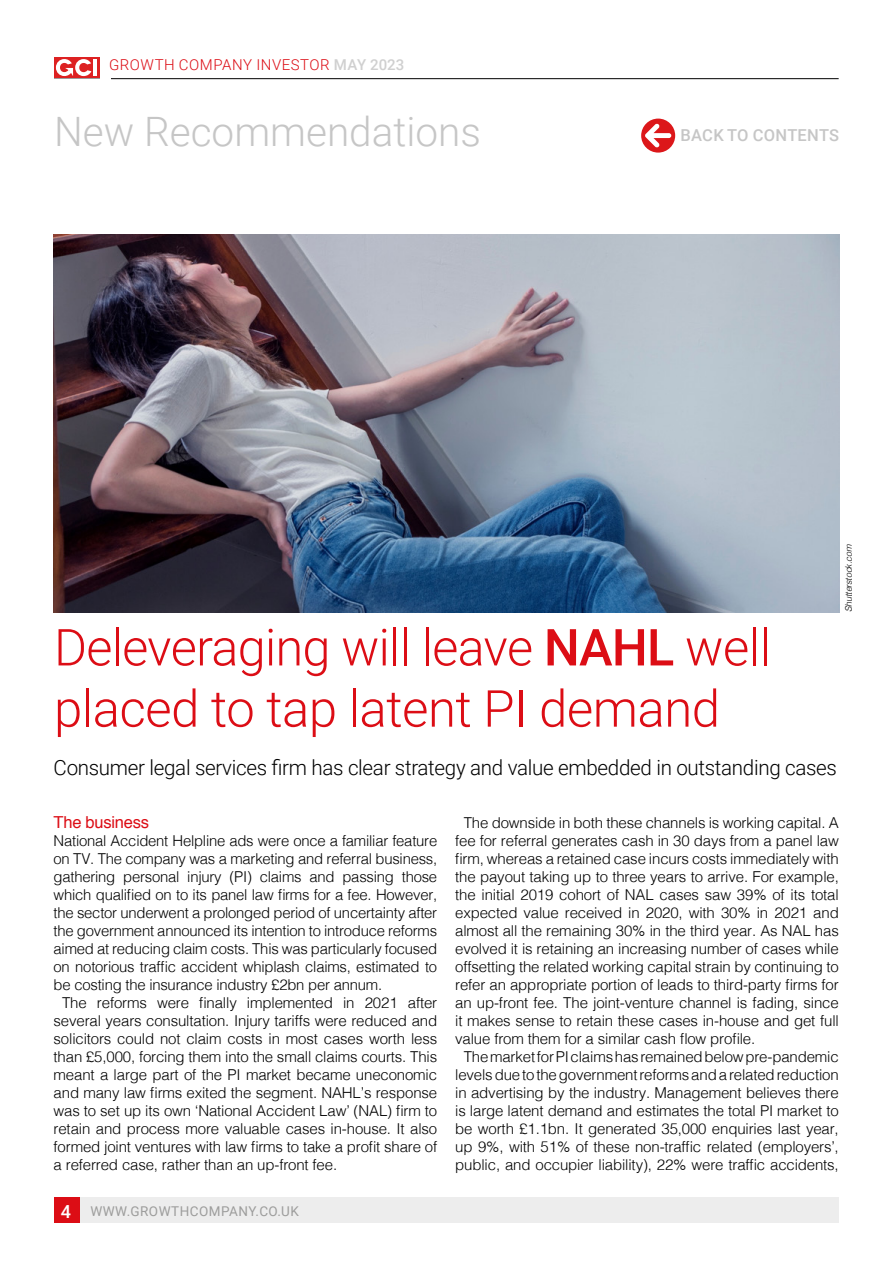
<style>
.page{position:relative;width:893px;height:1263px;background:#fff}
.page>*{position:absolute;margin:0;border:0;box-sizing:border-box;transform-origin:0 0}
.t1{font:300 51px/61.2px "Roboto";letter-spacing:-.01em;color:#dc0d15}
.t2{font:300 40.5px "Roboto";color:#c6c6c6}
.t3{font:300 21px "Roboto";letter-spacing:-.015em;color:#000}
.t4{font:500 16.5px "Roboto";letter-spacing:.015em;color:#c6c6c6}
.t5{font:16.5px "Helvetica";letter-spacing:-.015em;color:#dc0d15}
.t6{font:300 15px "Helvetica";letter-spacing:-.01em;color:#000}
.t7{font:300 15px "Roboto";letter-spacing:.035em;color:#dc0d15}
.t8{font:13.5px "Roboto";letter-spacing:.035em;color:#9d9d9c}
.t9{font:italic 300 9px "Helvetica";color:#000}
.s1{font-weight:500;color:#d0d0d0}
.s2{font-weight:500}
.s3{font-weight:500;font-size:18px;color:#fff}
</style>
<div class="page">
<div style="left:54px;top:1197px;width:784px;height:25px;background:#ededed"></div>
<div style="left:54px;top:1197px;width:26px;height:25px;background:#dc0d15"></div>
<hr style="left:111px;top:78px;width:728px;height:1px;background:#000">
<div style="left:54px;top:57px;width:45px;height:22px;background:#dd2122"></div>
<hr style="left:54px;top:78px;width:45px;height:1px;background:#9d9c9e">
<hr style="left:93px;top:59px;width:4px;height:17px;background:#fff">
<svg style="left:56px;top:59px;width:35px;height:17px"></svg>
<img style="left:53px;top:234px;width:786px;height:378px">
<svg style="left:641px;top:119px;width:34px;height:34px"></svg>
<p class="t7" style="left:109px;top:54px;width:297px">GROWTH COMPANY INVESTOR <span class="s1">MAY 2023</span></p>
<h2 class="t2" style="left:54px;top:103px;width:428px">New Recommendations</h2>
<p class="t4" style="left:680px;top:124px;width:160px">BACK TO CONTENTS</p>
<p class="t9" style="left:841px;top:612px;width:69px;rotate:-90deg">Shutterstock.com</p>
<h1 class="t1" style="left:54px;top:615px;width:719px">Deleveraging will leave <span class="s2">NAHL</span> well placed to tap latent PI demand</h1>
<h3 class="t3" style="left:54px;top:753px;width:785px">Consumer legal services firm has clear strategy and value embedded in outstanding cases</h3>
<p class="t5" style="left:54px;top:809px;width:97px">The business</p>
<p class="t6" style="left:54px;top:828px;width:385px">National Accident Helpline ads were once a familiar feature</p>
<p class="t6" style="left:54px;top:846px;width:385px">on TV. The company was a marketing and referral business,</p>
<p class="t6" style="left:54px;top:864px;width:385px">gathering personal injury (PI) claims and passing those</p>
<p class="t6" style="left:54px;top:882px;width:385px">which qualified on to its panel law firms for a fee. However,</p>
<p class="t6" style="left:54px;top:900px;width:385px">the sector underwent a prolonged period of uncertainty after</p>
<p class="t6" style="left:54px;top:918px;width:385px">the government announced its intention to introduce reforms</p>
<p class="t6" style="left:54px;top:936px;width:385px">aimed at reducing claim costs. This was particularly focused</p>
<p class="t6" style="left:54px;top:954px;width:385px">on notorious traffic accident whiplash claims, estimated to</p>
<p class="t6" style="left:54px;top:972px;width:330px">be costing the insurance industry £2bn per annum.</p>
<p class="t6" style="left:62px;top:990px;width:377px">The reforms were finally implemented in 2021 after</p>
<p class="t6" style="left:54px;top:1008px;width:385px">several years consultation. Injury tariffs were reduced and</p>
<p class="t6" style="left:54px;top:1026px;width:385px">solicitors could not claim costs in most cases worth less</p>
<p class="t6" style="left:54px;top:1044px;width:385px">than £5,000, forcing them into the small claims courts. This</p>
<p class="t6" style="left:54px;top:1062px;width:385px">meant a large part of the PI market became uneconomic</p>
<p class="t6" style="left:54px;top:1080px;width:385px">and many law firms exited the segment. NAHL’s response</p>
<p class="t6" style="left:54px;top:1098px;width:385px">was to set up its own ‘National Accident Law’ (NAL) firm to</p>
<p class="t6" style="left:54px;top:1116px;width:385px">retain and process more valuable cases in-house. It also</p>
<p class="t6" style="left:54px;top:1134px;width:385px">formed joint ventures with law firms to take a profit share of</p>
<p class="t6" style="left:54px;top:1152px;width:285px">a referred case, rather than an up-front fee.</p>
<p class="t6" style="left:464px;top:810px;width:377px">The downside in both these channels is working capital. A</p>
<p class="t6" style="left:455px;top:828px;width:385px">fee for referral generates cash in 30 days from a panel law</p>
<p class="t6" style="left:455px;top:846px;width:385px">firm, whereas a retained case incurs costs immediately with</p>
<p class="t6" style="left:455px;top:864px;width:385px">the payout taking up to three years to arrive. For example,</p>
<p class="t6" style="left:455px;top:882px;width:385px">the initial 2019 cohort of NAL cases saw 39% of its total</p>
<p class="t6" style="left:455px;top:900px;width:385px">expected value received in 2020, with 30% in 2021 and</p>
<p class="t6" style="left:455px;top:918px;width:385px">almost all the remaining 30% in the third year. As NAL has</p>
<p class="t6" style="left:455px;top:936px;width:385px">evolved it is retaining an increasing number of cases while</p>
<p class="t6" style="left:455px;top:954px;width:385px">offsetting the related working capital strain by continuing to</p>
<p class="t6" style="left:455px;top:972px;width:385px">refer an appropriate portion of leads to third-party firms for</p>
<p class="t6" style="left:455px;top:990px;width:385px">an up-front fee. The joint-venture channel is fading, since</p>
<p class="t6" style="left:455px;top:1008px;width:385px">it makes sense to retain these cases in-house and get full</p>
<p class="t6" style="left:455px;top:1026px;width:301px">value from them for a similar cash flow profile.</p>
<p class="t6" style="left:464px;top:1044px;width:377px">The market for PI claims has remained below pre-pandemic</p>
<p class="t6" style="left:455px;top:1062px;width:385px">levels due to the government reforms and a related reduction</p>
<p class="t6" style="left:455px;top:1080px;width:385px">in advertising by the industry. Management believes there</p>
<p class="t6" style="left:455px;top:1098px;width:385px">is large latent demand and estimates the total PI market to</p>
<p class="t6" style="left:455px;top:1116px;width:385px">be worth £1.1bn. It generated 35,000 enquiries last year,</p>
<p class="t6" style="left:455px;top:1134px;width:385px">up 9%, with 51% of these non-traffic related (employers’,</p>
<p class="t6" style="left:455px;top:1152px;width:385px">public, and occupier liability), 22% were traffic accidents,</p>
<p class="t8" style="left:61px;top:1202px;width:239px"><span class="s3">4</span> WWW.GROWTHCOMPANY.CO.UK</p>
</div>
